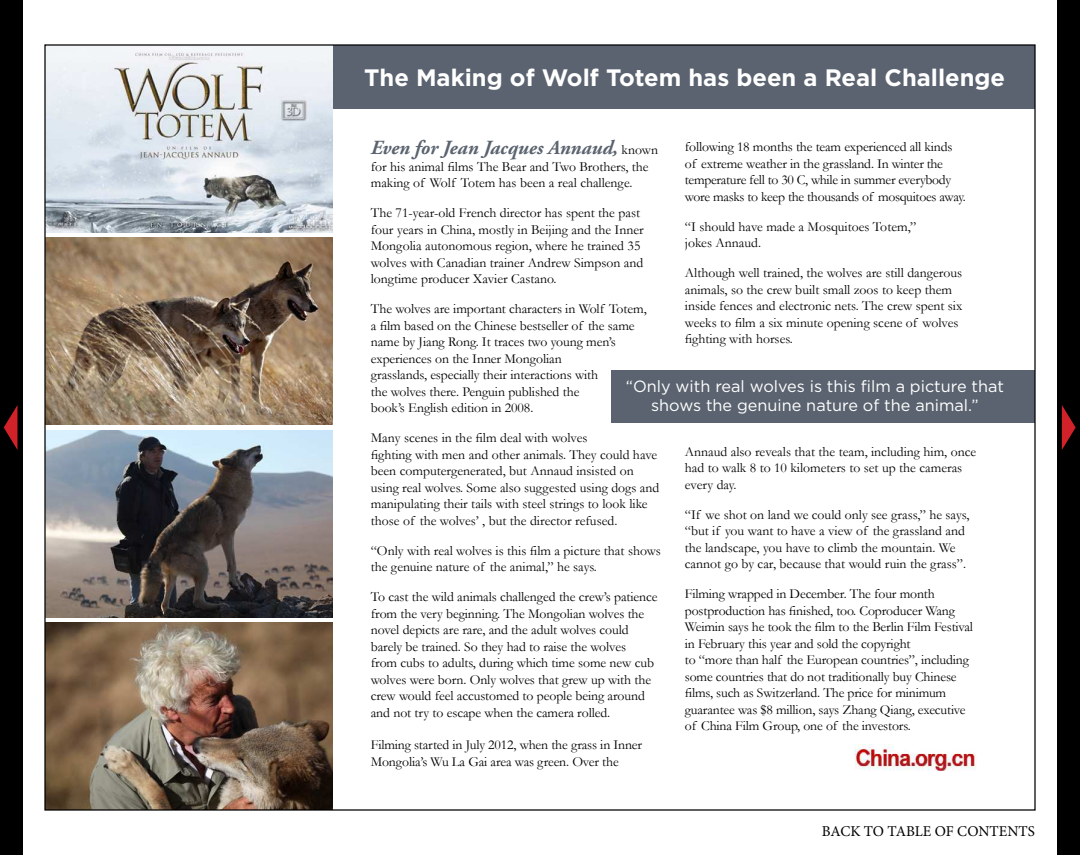
<style>
.page{position:relative;width:1080px;height:855px;background:#fff}
.page>*{position:absolute;margin:0;border:0;box-sizing:border-box;transform-origin:0 0}
.t1{font:700 23.75px "Gotham";color:#fff}
.t2{font:italic 700 20px "Adobe Garamond Pro";color:#5a636f}
.t3{font:16.25px/19.5px "Gotham";color:#fff;text-align:center}
.t4{font:15px "Minion Pro";color:#000}
.t5{font:13.75px/16.5px "Garamond";letter-spacing:-.005em;color:#000}
.s1{font-family:"Garamond";font-weight:400;font-style:normal;font-size:13.75px;color:#000}
</style>
<div class="page">
<div style="left:45px;top:45px;width:990px;height:64px;background:#5a636f"></div>
<img style="left:854px;top:745px;width:122px;height:25px">
<img style="left:46px;top:46px;width:287px;height:186px">
<img style="left:46px;top:623px;width:287px;height:186px">
<img style="left:46px;top:430px;width:287px;height:187px">
<img style="left:46px;top:238px;width:287px;height:187px">
<div style="left:611px;top:370px;width:424px;height:53px;background:#5a636f"></div>
<div style="left:1058px;top:0;width:22px;height:855px;background:#000"></div>
<div style="left:0;top:0;width:23px;height:855px;background:#000"></div>
<svg style="left:4px;top:405px;width:14px;height:45px"></svg>
<svg style="left:1062px;top:405px;width:14px;height:45px"></svg>
<h1 class="t1" style="left:364px;top:67px;width:642px">The Making of Wolf Totem has been a Real Challenge</h1>
<h2 class="t2" style="left:371px;top:140px;width:289px">Even for Jean Jacques Annaud, <span class="s1">known</span></h2>
<p class="t5" style="left:371px;top:158px;width:279px">for his animal ilms The Bear and Two Brothers, the making of Wolf Totem has been a real challenge.</p>
<p class="t5" style="left:371px;top:205px;width:274px">The 71-year-old French director has spent the past four years in China, mostly in Beijing and the Inner Mongolia autonomous region, where he trained 35 wolves with Canadian trainer Andrew Simpson and longtime producer Xavier Castano.</p>
<p class="t5" style="left:371px;top:301px;width:277px">The wolves are important characters in Wolf Totem, a ilm based on the Chinese bestseller of the same name by Jiang Rong. It traces two young men’s experiences on the Inner Mongolian<br>grasslands, especially their interactions with<br>the wolves there. Penguin published the<br>book’s English edition in 2008.</p>
<p class="t5" style="left:371px;top:430px;width:290px">Many scenes in the ilm deal with wolves<br>ighting with men and other animals. They could have been computergenerated, but Annaud insisted on using real wolves. Some also suggested using dogs and manipulating their tails with steel strings to look like those of the wolves’ , but the director refused.</p>
<p class="t5" style="left:371px;top:542px;width:292px">“Only with real wolves is this ilm a picture that shows the genuine nature of the animal,” he says.</p>
<p class="t5" style="left:371px;top:589px;width:288px">To cast the wild animals challenged the crew’s patience from the very beginning. The Mongolian wolves the novel depicts are rare, and the adult wolves could barely be trained. So they had to raise the wolves<br>from cubs to adults, during which time some new cub wolves were born. Only wolves that grew up with the crew would feel accustomed to people being around and not try to escape when the camera rolled.</p>
<p class="t5" style="left:371px;top:737px;width:273px">Filming started in July 2012, when the grass in Inner<br>Mongolia’s Wu La Gai area was green. Over the</p>
<p class="t5" style="left:685px;top:139px;width:282px">following 18 months the team experienced all kinds of extreme weather in the grassland. In winter the temperature fell to 30 C, while in summer everybody wore masks to keep the thousands of mosquitoes away.</p>
<p class="t5" style="left:685px;top:218px;width:233px">“I should have made a Mosquitoes Totem,” jokes Annaud.</p>
<p class="t5" style="left:685px;top:265px;width:279px">Although well trained, the wolves are still dangerous animals, so the crew built small zoos to keep them inside fences and electronic nets. The crew spent six weeks to ilm a six minute opening scene of wolves ighting with horses.</p>
<p class="t3" style="left:626px;top:377px;width:380px">“Only with real wolves is this film a picture that shows the genuine nature of the animal.”</p>
<p class="t5" style="left:685px;top:443px;width:293px">Annaud also reveals that the team, including him, once had to walk 8 to 10 kilometers to set up the cameras every day.</p>
<p class="t5" style="left:685px;top:506px;width:286px">“If we shot on land we could only see grass,” he says, “but if you want to have a view of the grassland and the landscape, you have to climb the mountain. We cannot go by car, because that would ruin the grass”.</p>
<p class="t5" style="left:685px;top:586px;width:290px">Filming wrapped in December. The four month postproduction has inished, too. Coproducer Wang Weimin says he took the ilm to the Berlin Film Festival in February this year and sold the copyright<br>to “more than half the European countries”, including some countries that do not traditionally buy Chinese ilms, such as Switzerland. The price for minimum guarantee was $8 million, says Zhang Qiang, executive of China Film Group, one of the investors.</p>
<p class="t4" style="left:822px;top:822px;width:215px">BACK TO TABLE OF CONTENTS</p>
</div>
